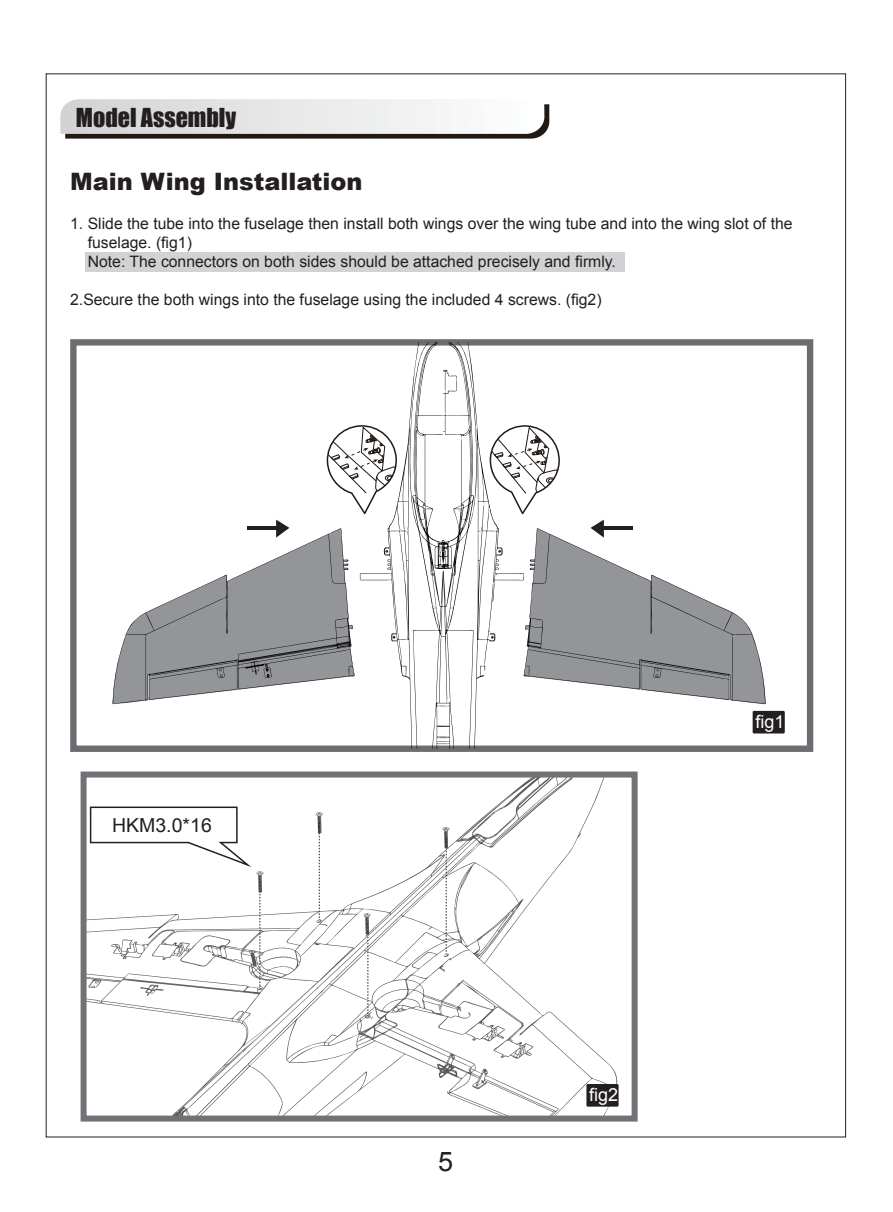
<style>
.page{position:relative;width:893px;height:1212px;background:#fff}
.page>*{position:absolute;margin:0;border:0;box-sizing:border-box;transform-origin:0 0}
.t1{font:27px "Arial";color:#231f20}
.t2{font:900 24px "Arial";color:#231f20}
.t3{font:24px "Impact";color:#231f20}
.t4{font:19.35px "Arial";color:#231f20}
.t5{font:18px "Arial";color:#fff}
.t6{font:15.75px/18.9px "Arial";color:#231f20}
</style>
<div class="page">
<div style="left:85px;top:252px;width:539px;height:20px;background:#d1d2d4"></div>
<div style="left:70px;top:339px;width:743px;height:413px;border:6px solid #6c6d70"></div>
<div style="left:753px;top:711px;width:32px;height:22px;background:#231f20"></div>
<svg style="left:60px;top:99px;width:489px;height:40px"></svg>
<svg style="left:360px;top:342px;width:164px;height:407px"></svg>
<svg style="left:88px;top:778px;width:531px;height:336px"></svg>
<svg style="left:205px;top:1087px;width:6px;height:4px"></svg>
<svg style="left:517px;top:1043px;width:8px;height:16px"></svg>
<svg style="left:470px;top:830px;width:9px;height:10px"></svg>
<svg style="left:176px;top:1107px;width:8px;height:7px"></svg>
<svg style="left:441px;top:1055px;width:16px;height:21px"></svg>
<svg style="left:489px;top:1025px;width:8px;height:17px"></svg>
<div style="left:81px;top:771px;width:557px;height:350px;border:6px solid #727276"></div>
<svg style="left:441px;top:827px;width:10px;height:130px"></svg>
<svg style="left:363px;top:913px;width:12px;height:106px"></svg>
<svg style="left:112px;top:425px;width:286px;height:280px"></svg>
<svg style="left:488px;top:423px;width:278px;height:282px"></svg>
<div style="left:586px;top:1084px;width:33px;height:22px;background:#231f20"></div>
<svg style="left:89px;top:806px;width:238px;height:258px"></svg>
<h2 class="t3" style="left:76px;top:99px;width:162px">Model Assembly</h2>
<h2 class="t2" style="left:70px;top:164px;width:294px">Main Wing Installation</h2>
<p class="t6" style="left:88px;top:214px;width:706px;text-indent:-18px">1. Slide the tube into the fuselage then install both wings over the wing tube and into the wing slot of the fuselage. (fig1)<br>Note: The connectors on both sides should be attached precisely and firmly.</p>
<p class="t6" style="left:70px;top:290px;width:533px">2.Secure the both wings into the fuselage using the included 4 screws. (fig2)</p>
<p class="t4" style="left:112px;top:813px;width:101px">HKM3.0*16</p>
<p class="t5" style="left:755px;top:709px;width:31px">fig1</p>
<h1 class="t1" style="left:438px;top:1143px;width:17px">5</h1>
<p class="t5" style="left:589px;top:1082px;width:31px">fig2</p>
</div>
